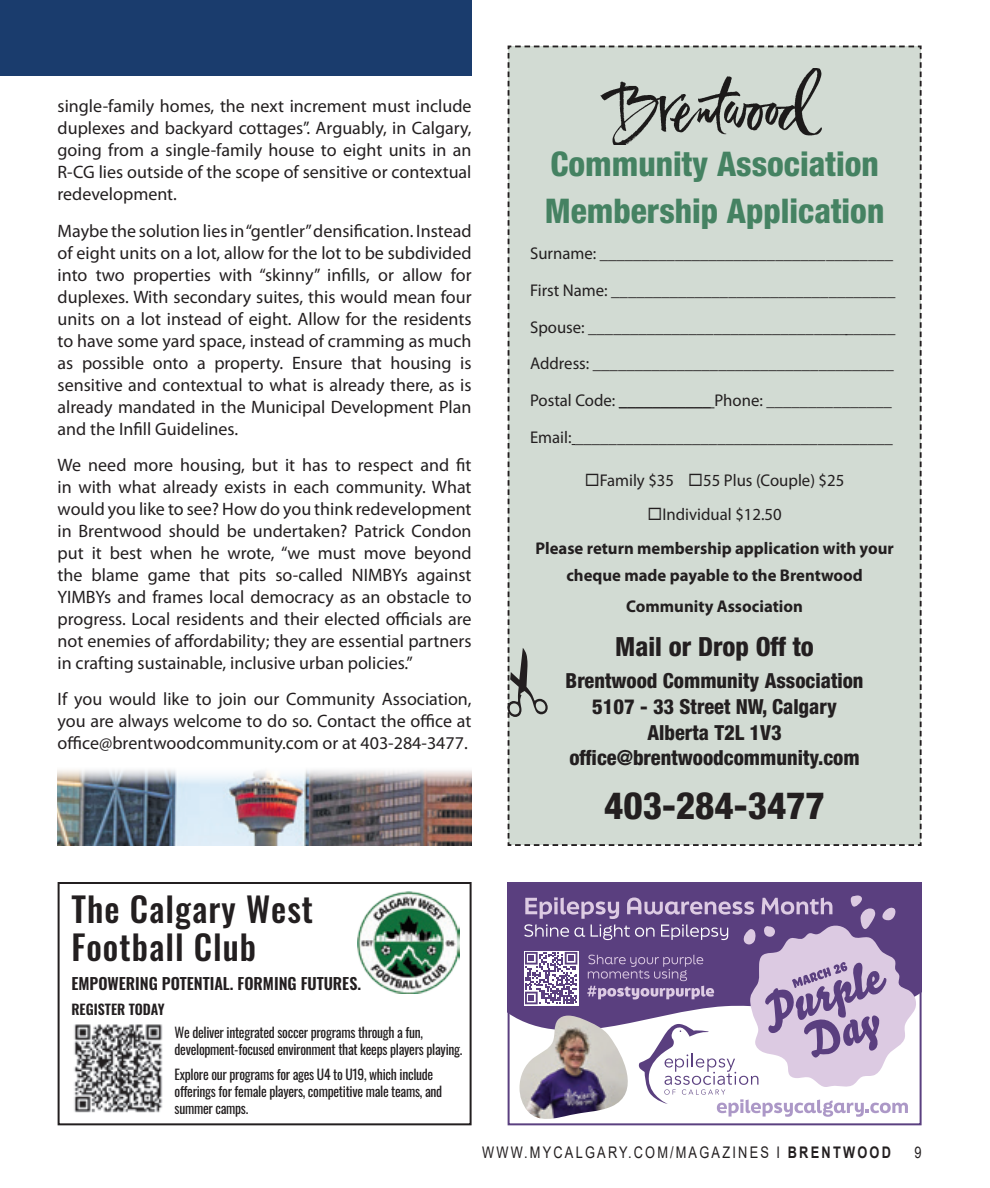
<style>
.page{position:relative;width:990px;height:1188px;background:#fff}
.page>*{position:absolute;margin:0;border:0;box-sizing:border-box;transform-origin:0 0}
.t1{font:800 condensed 37.8px "Helvetica Neue LT Std";color:#231f20}
.t2{font:800 condensed 34px "Helvetica Neue LT Std";color:#458262}
.t3{font:500 34px/38px "Oswald";letter-spacing:.03em;color:#231f20}
.t4{font:800 condensed 26.4px "Helvetica Neue LT Std";color:#231f20}
.t5{font:800 condensed 20.8px "Helvetica Neue LT Std";color:#231f20}
.Body_text{font:18px/22px "Myriad Pro";color:#231f20;text-align:justify}
.t6{font:17px "Myriad Pro";color:#231f20}
.t7{font:700 17px/26.8px "Myriad Pro";color:#231f20;text-align:center}
.t8{font:16px "Arial";letter-spacing:.175em;color:#231f20;scale:.8 1}
.t9{font:600 16px "Oswald";color:#231f20}
.t10{font:14px/16.8px "Oswald";letter-spacing:-.02em;color:#231f20}
.t11{font:600 14px "Oswald";color:#231f20}
.s1{font-weight:700}
</style>
<div class="page">
<div style="left:0;top:0;width:472px;height:75px;background:#1a3c6d"></div>
<div style="left:508px;top:46px;width:414px;height:800px;background:#d2dbd3"></div>
<img style="left:600px;top:68px;width:225px;height:76px">
<img style="left:58px;top:770px;width:414px;height:76px">
<div style="left:511px;top:885px;width:408px;height:135px;background:#5a3f7f"></div>
<svg style="left:524px;top:895px;width:394px;height:222px"></svg>
<img style="left:519px;top:1016px;width:123px;height:103px">
<div style="left:508px;top:882px;width:414px;height:243px;border:2px solid #5b4080"></div>
<img style="left:357px;top:891px;width:103px;height:103px">
<img style="left:74px;top:1024px;width:89px;height:89px">
<div style="left:58px;top:882px;width:414px;height:243px;border:2px solid #231f20"></div>
<p class="Body_text" style="left:58px;top:95px;width:416px">single-family homes, the next increment must include duplexes and backyard cottages”. Arguably, in Calgary, going from a single-family house to eight units in an R-CG lies outside of the scope of sensitive or contextual redevelopment.</p>
<p class="Body_text" style="left:58px;top:219px;width:416px">Maybe the solution lies in “gentler” densification. Instead of eight units on a lot, allow for the lot to be subdivided into two properties with “skinny” infills, or allow for duplexes. With secondary suites, this would mean four units on a lot instead of eight. Allow for the residents to have some yard space, instead of cramming as much as possible onto a property. Ensure that housing is sensitive and contextual to what is already there, as is already mandated in the Municipal Development Plan and the Infill Guidelines.</p>
<p class="Body_text" style="left:58px;top:454px;width:416px">We need more housing, but it has to respect and fit in with what already exists in each community. What would you like to see? How do you think redevelopment in Brentwood should be undertaken? Patrick Condon put it best when he wrote, “we must move beyond the blame game that pits so-called NIMBYs against YIMBYs and frames local democracy as an obstacle to progress. Local residents and their elected officials are not enemies of affordability; they are essential partners in crafting sustainable, inclusive urban policies.”</p>
<p class="Body_text" style="left:58px;top:688px;width:416px">If you would like to join our Community Association, you are always welcome to do so. Contact the office at office@brentwoodcommunity.com or at 403-284-3477.</p>
<p class="t2" style="left:550px;top:143px;width:330px">Community Association</p>
<p class="t2" style="left:545px;top:189px;width:341px">Membership Application</p>
<p class="t6" style="left:530px;top:243px;width:364px">Surname: ___________________________________</p>
<p class="t6" style="left:530px;top:280px;width:367px">First Name: __________________________________</p>
<p class="t6" style="left:530px;top:317px;width:367px">Spouse: _____________________________________</p>
<p class="t6" style="left:530px;top:353px;width:365px">Address: ____________________________________</p>
<p class="t6" style="left:530px;top:390px;width:363px">Postal Code: ___________ Phone: _______________</p>
<p class="t6" style="left:530px;top:427px;width:364px">Email: ______________________________________</p>
<p class="t6" style="left:585px;top:469px;width:261px">◻Family $35 ◻55 Plus (Couple) $25</p>
<p class="t6" style="left:647px;top:504px;width:136px">◻Individual $12.50</p>
<p class="t7" style="left:535px;top:535px;width:360px">Please return membership application with your cheque made payable to the Brentwood</p>
<p class="t7" style="left:626px;top:592px;width:178px">Community Association</p>
<p class="t4" style="left:615px;top:630px;width:200px">Mail or Drop Off to</p>
<p class="t5" style="left:566px;top:668px;width:299px">Brentwood Community Association</p>
<p class="t5" style="left:592px;top:694px;width:246px">5107 - 33 Street NW, Calgary</p>
<p class="t5" style="left:647px;top:719px;width:136px">Alberta T2L 1V3</p>
<p class="t5" style="left:569px;top:745px;width:292px">office@brentwoodcommunity.com</p>
<p class="t1" style="left:604px;top:782px;width:222px">403-284-3477</p>
<p class="t3" style="left:71px;top:887px;width:243px">The Calgary West<br>Football Club</p>
<p class="t9" style="left:71px;top:975px;width:291px">EMPOWERING POTENTIAL. FORMING FUTURES.</p>
<p class="t10" style="left:175px;top:1022px;width:289px">We deliver integrated soccer programs through a fun, development-focused environment that keeps players playing.</p>
<p class="t10" style="left:175px;top:1065px;width:269px">Explore our programs for ages U4 to U19, which include offerings for female players, competitive male teams, and summer camps.</p>
<p class="t11" style="left:71px;top:1002px;width:95px">REGISTER TODAY</p>
<p class="t8" style="left:482px;top:1141px;width:513px">WWW.MYCALGARY.COM/MAGAZINES I <span class="s1">BRENTWOOD</span></p>
<p class="t8" style="left:914px;top:1141px;width:10px">9</p>
</div>
